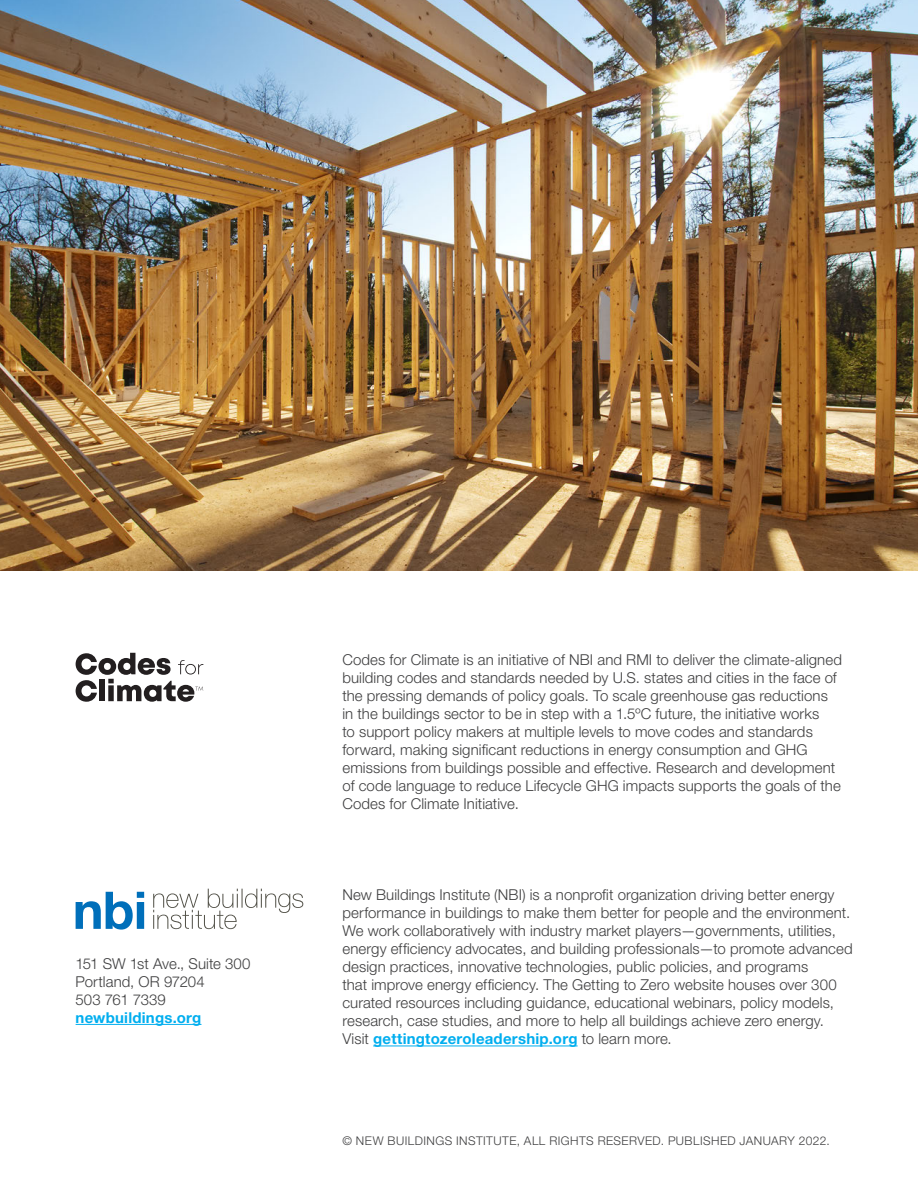
<style>
.page{position:relative;width:918px;height:1188px;background:#fff}
.page>*{position:absolute;margin:0;border:0;box-sizing:border-box;transform-origin:0 0}
.body{font:300 15px/18px "Helvetica Neue LT";letter-spacing:.005em;color:#3e3e3f}
.body-2{font:700 15px "Helvetica Neue LT";letter-spacing:.015em;color:#00aeef}
.t1{font:300 12px "Helvetica Neue LT";letter-spacing:.04em;color:#3e3e3f}
.s1{font-weight:700;color:#00aeef}
</style>
<div class="page">
<img style="left:0;top:0;width:918px;height:570px">
<hr style="left:373px;top:1046px;width:205px;height:1px;background:#00aeef">
<svg style="left:76px;top:892px;width:68px;height:38px"></svg>
<svg style="left:153px;top:889px;width:150px;height:40px"></svg>
<hr style="left:76px;top:1024px;width:125px;height:1px;background:#00aeef">
<svg style="left:76px;top:653px;width:127px;height:49px"></svg>
<p class="body" style="left:76px;top:954px;width:177px">151 SW 1st Ave., Suite 300</p>
<p class="body" style="left:76px;top:972px;width:131px">Portland, OR 97204</p>
<p class="body" style="left:76px;top:990px;width:92px">503 761 7339</p>
<p class="body-2" style="left:76px;top:1008px;width:127px">newbuildings.org</p>
<p class="body" style="left:342px;top:650px;width:501px">Codes for Climate is an initiative of NBI and RMI to deliver the climate-aligned building codes and standards needed by U.S. states and cities in the face of the pressing demands of policy goals. To scale greenhouse gas reductions in the buildings sector to be in step with a 1.5ºC future, the initiative works<br>to support policy makers at multiple levels to move codes and standards forward, making significant reductions in energy consumption and GHG emissions from buildings possible and effective. Research and development of code language to reduce Lifecycle GHG impacts supports the goals of the Codes for Climate Initiative.</p>
<p class="body" style="left:342px;top:886px;width:512px">New Buildings Institute (NBI) is a nonprofit organization driving better energy performance in buildings to make them better for people and the environment.<br>We work collaboratively with industry market players—governments, utilities, energy efficiency advocates, and building professionals—to promote advanced design practices, innovative technologies, public policies, and programs<br>that improve energy efficiency. The Getting to Zero website houses over 300 curated resources including guidance, educational webinars, policy models, research, case studies, and more to help all buildings achieve zero energy.<br>Visit <span class="s1">gettingtozeroleadership.org</span> to learn more.</p>
<p class="t1" style="left:342px;top:1133px;width:489px">© NEW BUILDINGS INSTITUTE, ALL RIGHTS RESERVED. PUBLISHED JANUARY 2022.</p>
</div>
